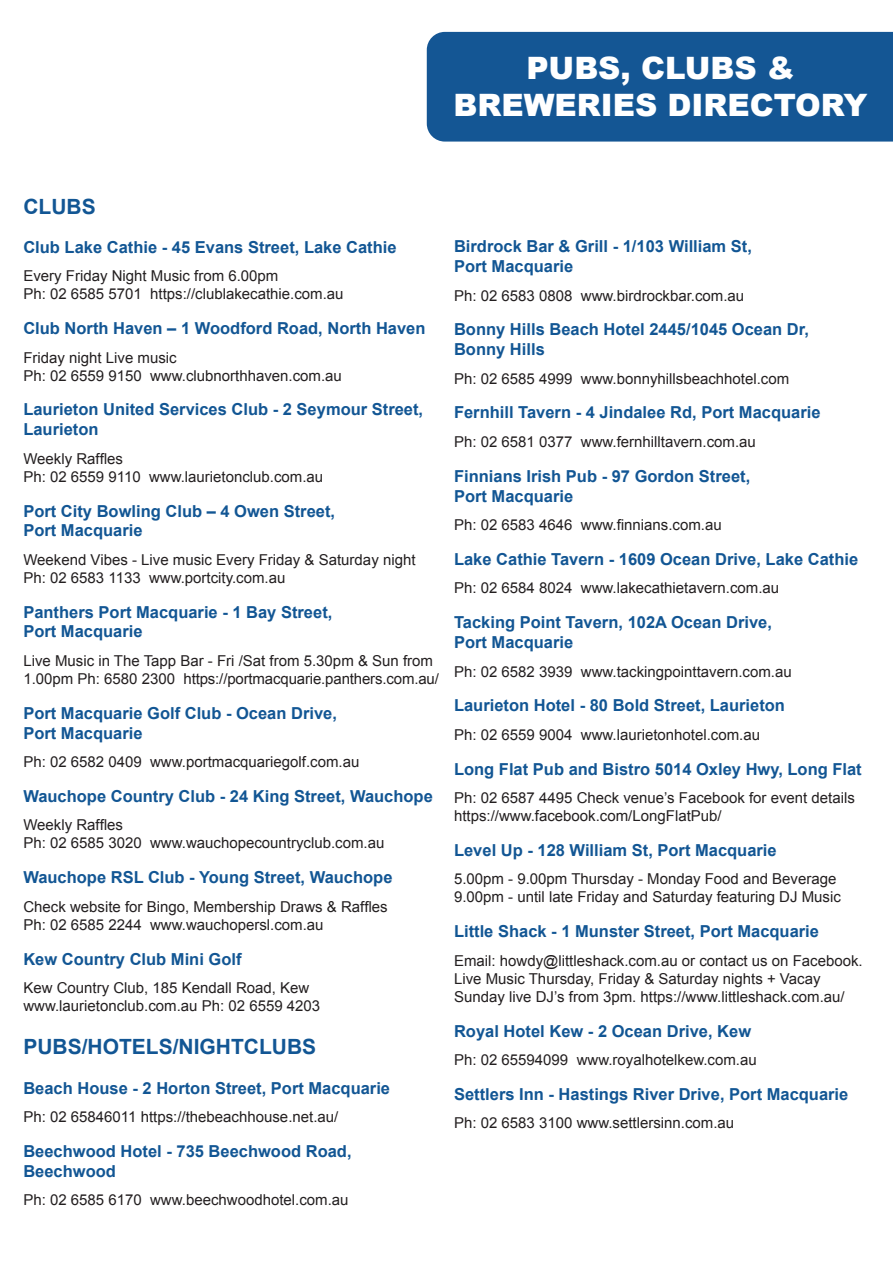
<style>
.page{position:relative;width:893px;height:1263px;background:#fff}
.page>*{position:absolute;margin:0;border:0;box-sizing:border-box;transform-origin:0 0}
.t1{font:900 30.9px "Arial";color:#fff}
.t2{font:700 21px "Arial";color:#125694}
.t3{font:700 16.5px/19.8px "Arial";color:#125694}
.t4{font:15px/18px "Arial";color:#231f20}
</style>
<div class="page">
<div style="left:427px;top:32px;width:466px;height:110px;background:#145694"></div>
<p class="t1" style="left:526px;top:45px;width:270px">PUBS, CLUBS &amp;</p>
<p class="t1" style="left:453px;top:82px;width:415px">BREWERIES DIRECTORY</p>
<p class="t2" style="left:23px;top:192px;width:74px">CLUBS</p>
<p class="t3" style="left:23px;top:238px;width:375px">Club Lake Cathie - 45 Evans Street, Lake Cathie</p>
<p class="t4" style="left:23px;top:267px;width:257px">Every Friday Night Music from 6.00pm</p>
<p class="t4" style="left:23px;top:285px;width:322px">Ph: 02 6585 5701 https://clublakecathie.com.au</p>
<p class="t3" style="left:23px;top:319px;width:404px">Club North Haven – 1 Woodford Road, North Haven</p>
<p class="t4" style="left:23px;top:348px;width:155px">Friday night Live music</p>
<p class="t4" style="left:23px;top:366px;width:320px">Ph: 02 6559 9150 www.clubnorthhaven.com.au</p>
<p class="t3" style="left:23px;top:400px;width:401px">Laurieton United Services Club - 2 Seymour Street,<br>Laurieton</p>
<p class="t4" style="left:23px;top:450px;width:101px">Weekly Raffles</p>
<p class="t4" style="left:23px;top:468px;width:301px">Ph: 02 6559 9110 www.laurietonclub.com.au</p>
<p class="t3" style="left:23px;top:501px;width:313px">Port City Bowling Club – 4 Owen Street,</p>
<p class="t3" style="left:23px;top:521px;width:121px">Port Macquarie</p>
<p class="t4" style="left:23px;top:551px;width:394px">Weekend Vibes - Live music Every Friday &amp; Saturday night</p>
<p class="t4" style="left:23px;top:569px;width:264px">Ph: 02 6583 1133 www.portcity.com.au</p>
<p class="t3" style="left:23px;top:602px;width:311px">Panthers Port Macquarie - 1 Bay Street,</p>
<p class="t3" style="left:23px;top:622px;width:121px">Port Macquarie</p>
<p class="t4" style="left:23px;top:652px;width:417px">Live Music in The Tapp Bar - Fri /Sat from 5.30pm &amp; Sun from<br>1.00pm Ph: 6580 2300 https://portmacquarie.panthers.com.au/</p>
<p class="t3" style="left:23px;top:704px;width:315px">Port Macquarie Golf Club - Ocean Drive,</p>
<p class="t3" style="left:23px;top:723px;width:121px">Port Macquarie</p>
<p class="t4" style="left:23px;top:753px;width:338px">Ph: 02 6582 0409 www.portmacquariegolf.com.au</p>
<p class="t3" style="left:23px;top:787px;width:411px">Wauchope Country Club - 24 King Street, Wauchope</p>
<p class="t4" style="left:23px;top:816px;width:101px">Weekly Raffles</p>
<p class="t4" style="left:23px;top:834px;width:363px">Ph: 02 6585 3020 www.wauchopecountryclub.com.au</p>
<p class="t3" style="left:23px;top:868px;width:371px">Wauchope RSL Club - Young Street, Wauchope</p>
<p class="t4" style="left:23px;top:897px;width:366px">Check website for Bingo, Membership Draws &amp; Raffles</p>
<p class="t4" style="left:23px;top:915px;width:302px">Ph: 02 6585 2244 www.wauchopersl.com.au</p>
<p class="t3" style="left:23px;top:949px;width:220px">Kew Country Club Mini Golf</p>
<p class="t4" style="left:23px;top:979px;width:287px">Kew Country Club, 185 Kendall Road, Kew</p>
<p class="t4" style="left:23px;top:997px;width:298px">www.laurietonclub.com.au Ph: 02 6559 4203</p>
<p class="t2" style="left:23px;top:1033px;width:294px">PUBS/HOTELS/NIGHTCLUBS</p>
<p class="t3" style="left:23px;top:1078px;width:368px">Beach House - 2 Horton Street, Port Macquarie</p>
<p class="t4" style="left:23px;top:1108px;width:316px">Ph: 02 65846011 https://thebeachhouse.net.au/</p>
<p class="t3" style="left:23px;top:1142px;width:330px">Beechwood Hotel - 735 Beechwood Road,<br>Beechwood</p>
<p class="t4" style="left:23px;top:1191px;width:327px">Ph: 02 6585 6170 www.beechwoodhotel.com.au</p>
<p class="t3" style="left:454px;top:237px;width:299px">Birdrock Bar &amp; Grill - 1/103 William St,</p>
<p class="t3" style="left:454px;top:257px;width:121px">Port Macquarie</p>
<p class="t4" style="left:454px;top:286px;width:292px">Ph: 02 6583 0808 www.birdrockbar.com.au</p>
<p class="t3" style="left:454px;top:320px;width:356px">Bonny Hills Beach Hotel 2445/1045 Ocean Dr,</p>
<p class="t3" style="left:454px;top:340px;width:92px">Bonny Hills</p>
<p class="t4" style="left:454px;top:370px;width:337px">Ph: 02 6585 4999 www.bonnyhillsbeachhotel.com</p>
<p class="t3" style="left:454px;top:403px;width:368px">Fernhill Tavern - 4 Jindalee Rd, Port Macquarie</p>
<p class="t4" style="left:454px;top:433px;width:303px">Ph: 02 6581 0377 www.fernhilltavern.com.au</p>
<p class="t3" style="left:454px;top:467px;width:298px">Finnians Irish Pub - 97 Gordon Street,</p>
<p class="t3" style="left:454px;top:486px;width:121px">Port Macquarie</p>
<p class="t4" style="left:454px;top:516px;width:269px">Ph: 02 6583 4646 www.finnians.com.au</p>
<p class="t3" style="left:454px;top:550px;width:406px">Lake Cathie Tavern - 1609 Ocean Drive, Lake Cathie</p>
<p class="t4" style="left:454px;top:579px;width:327px">Ph: 02 6584 8024 www.lakecathietavern.com.au</p>
<p class="t3" style="left:454px;top:613px;width:319px">Tacking Point Tavern, 102A Ocean Drive,</p>
<p class="t3" style="left:454px;top:633px;width:121px">Port Macquarie</p>
<p class="t4" style="left:454px;top:662px;width:339px">Ph: 02 6582 3939 www.tackingpointtavern.com.au</p>
<p class="t3" style="left:454px;top:696px;width:332px">Laurieton Hotel - 80 Bold Street, Laurieton</p>
<p class="t4" style="left:454px;top:726px;width:308px">Ph: 02 6559 9004 www.laurietonhotel.com.au</p>
<p class="t3" style="left:454px;top:759px;width:409px">Long Flat Pub and Bistro 5014 Oxley Hwy, Long Flat</p>
<p class="t4" style="left:454px;top:789px;width:402px">Ph: 02 6587 4495 Check venue’s Facebook for event details</p>
<p class="t4" style="left:454px;top:807px;width:269px">https://www.facebook.com/LongFlatPub/</p>
<p class="t3" style="left:454px;top:841px;width:324px">Level Up - 128 William St, Port Macquarie</p>
<p class="t4" style="left:454px;top:870px;width:384px">5.00pm - 9.00pm Thursday - Monday Food and Beverage</p>
<p class="t4" style="left:454px;top:888px;width:388px">9.00pm - until late Friday and Saturday featuring DJ Music</p>
<p class="t3" style="left:454px;top:922px;width:366px">Little Shack - 1 Munster Street, Port Macquarie</p>
<p class="t4" style="left:454px;top:952px;width:410px">Email: howdy@littleshack.com.au or contact us on Facebook.</p>
<p class="t4" style="left:454px;top:970px;width:392px">Live Music Thursday, Friday &amp; Saturday nights + Vacay<br>Sunday live DJ’s from 3pm. https://www.littleshack.com.au/</p>
<p class="t3" style="left:454px;top:1021px;width:299px">Royal Hotel Kew - 2 Ocean Drive, Kew</p>
<p class="t4" style="left:454px;top:1051px;width:304px">Ph: 02 65594099 www.royalhotelkew.com.au</p>
<p class="t3" style="left:454px;top:1085px;width:396px">Settlers Inn - Hastings River Drive, Port Macquarie</p>
<p class="t4" style="left:454px;top:1114px;width:282px">Ph: 02 6583 3100 www.settlersinn.com.au</p>
</div>
